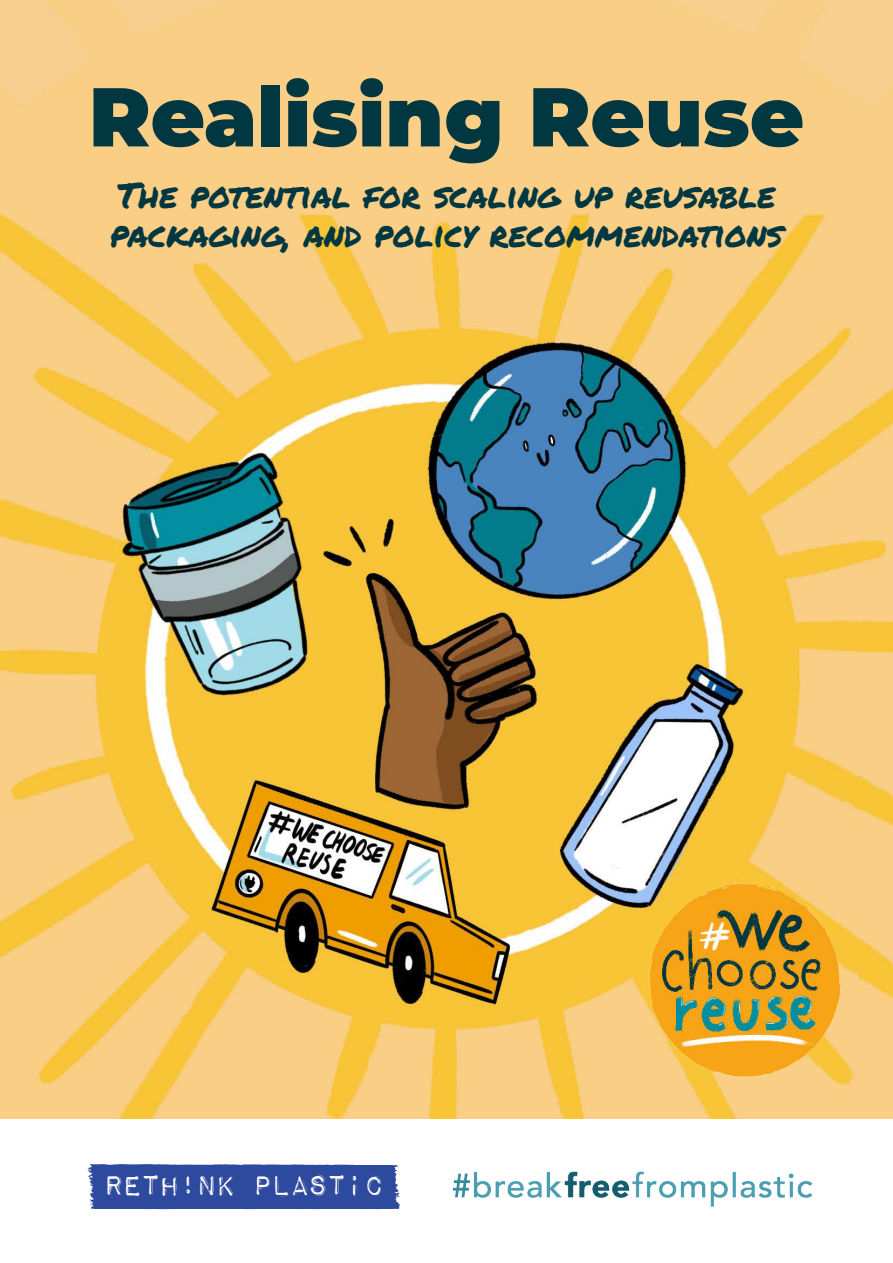
<style>
.page{position:relative;width:893px;height:1263px;background:#fff}
.page>*{position:absolute;margin:0;border:0;box-sizing:border-box;transform-origin:0 0}
.t1{font:900 83.1px "Montserrat";color:#003741}
.t2{font:37.05px "Impact Label Reversed";letter-spacing:-.1em;color:#fff}
.t3{font:34.95px/39.2px "Permanent Marker";color:#003741}
</style>
<div class="page">
<img style="left:0;top:0;width:893px;height:1118px">
<img style="left:452px;top:1171px;width:361px;height:36px">
<img style="left:636px;top:874px;width:230px;height:215px">
<svg style="left:87px;top:1164px;width:313px;height:46px;background:#3954a3"></svg>
<h1 class="t1" style="left:89px;top:78px;width:717px">Realising Reuse</h1>
<p class="t3" style="left:110px;top:178px;width:674px">The potential for scaling up reusable packaging, and policy recommendations</p>
<p class="t2" style="left:103px;top:1162px;width:284px">RETH!nk plast c</p>
</div>
